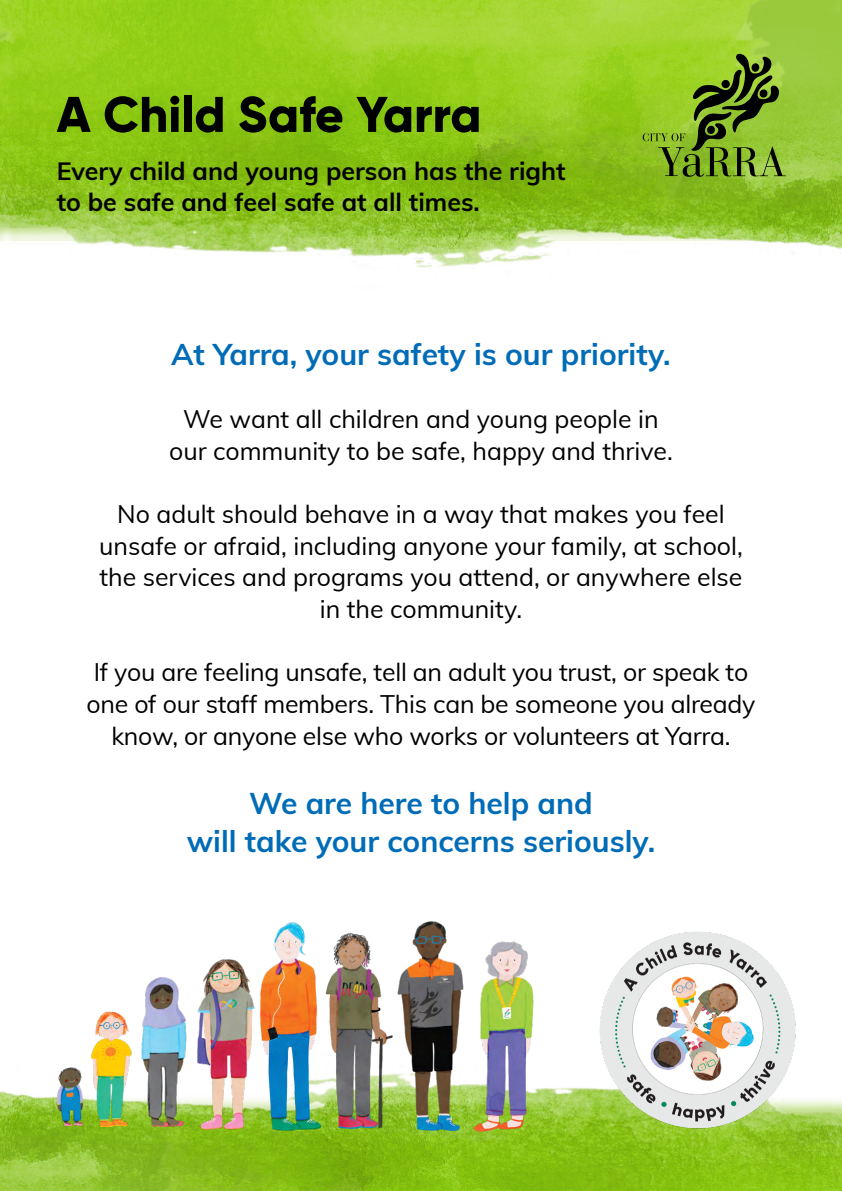
<style>
.page{position:relative;width:842px;height:1191px;background:#fff}
.page>*{position:absolute;margin:0;border:0;box-sizing:border-box;transform-origin:0 0}
.t1{font:800 50px "Gilroy";color:#000}
.t2{font:700 30px/38px "Muli";color:#006cb7;text-align:center}
.t3{font:700 25px/31px "Muli";color:#000}
.t4{font:24.9px/31.8px "Muli";color:#000;text-align:center}
</style>
<div class="page">
<img style="left:0;top:1087px;width:842px;height:104px">
<img style="left:0;top:0;width:842px;height:268px">
<img style="left:39px;top:921px;width:529px;height:219px">
<img style="left:595px;top:931px;width:204px;height:213px">
<svg style="left:643px;top:53px;width:143px;height:124px;background:#769e24"></svg>
<p class="t1" style="left:57px;top:83px;width:426px">A Child Safe Yarra</p>
<p class="t3" style="left:57px;top:154px;width:510px">Every child and young person has the right to be safe and feel safe at all times.</p>
<p class="t2" style="left:171px;top:334px;width:501px">At Yarra, your safety is our priority.</p>
<p class="t4" style="left:169px;top:402px;width:505px">We want all children and young people in our community to be safe, happy and thrive.</p>
<p class="t4" style="left:99px;top:496px;width:645px">No adult should behave in a way that makes you feel unsafe or afraid, including anyone your family, at school, the services and programs you attend, or anywhere else in the community.</p>
<p class="t4" style="left:87px;top:655px;width:670px">If you are feeling unsafe, tell an adult you trust, or speak to one of our staff members. This can be someone you already know, or anyone else who works or volunteers at Yarra.</p>
<p class="t2" style="left:187px;top:782px;width:470px">We are here to help and<br>will take your concerns seriously.</p>
</div>
